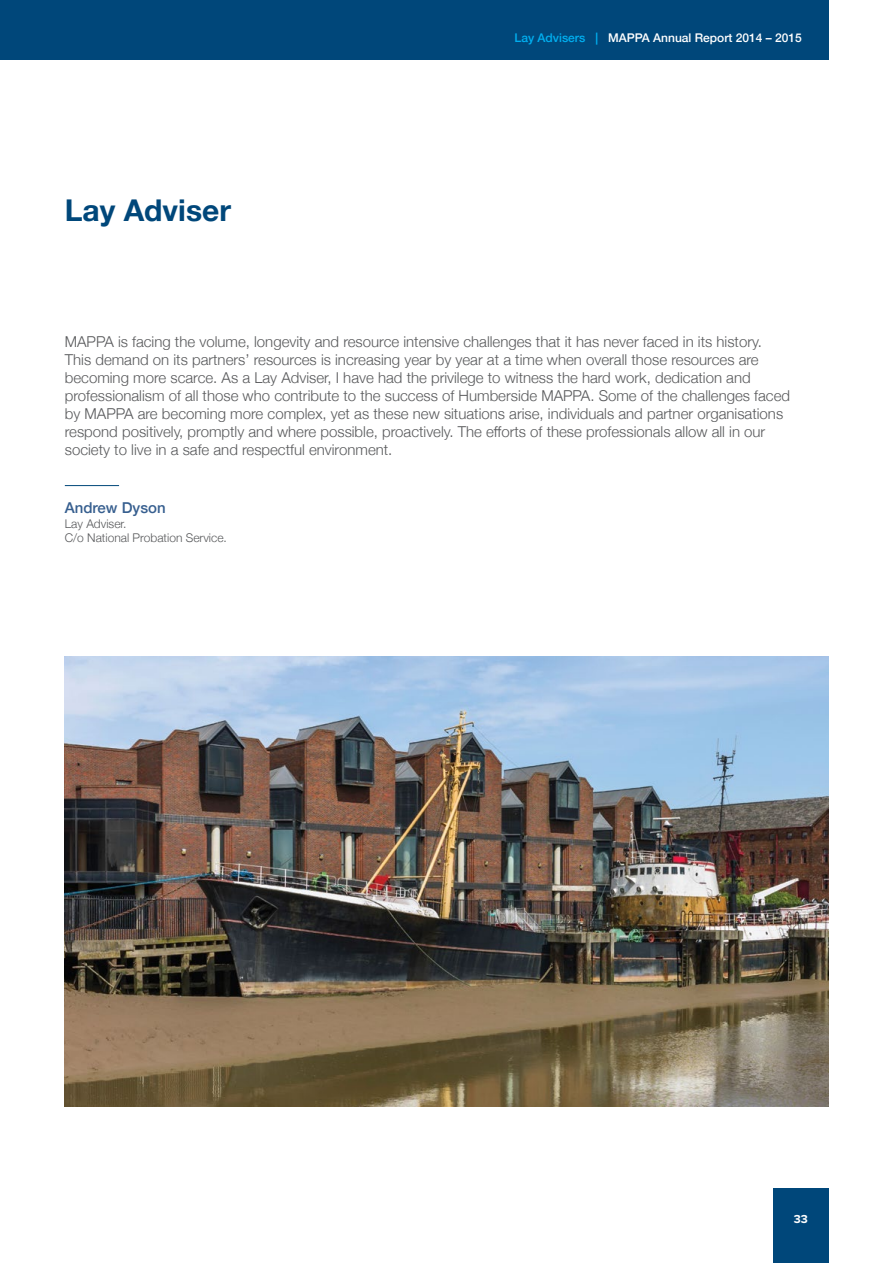
<style>
.page{position:relative;width:893px;height:1263px;background:#fff}
.page>*{position:absolute;margin:0;border:0;box-sizing:border-box;transform-origin:0 0}
.t1{font:700 30px "Helvetica Neue";color:#00477a}
.t2{font:300 15px/18px "Helvetica Neue";color:#58595b}
.t3{font:500 15px "Helvetica Neue";color:#375f8f}
.t4{font:300 12px/14.4px "Helvetica Neue";color:#58595b}
.t5{font:500 12px "Helvetica Neue";color:#fff}
.t6{font:500 12px "Helvetica Neue";color:#00aeef}
.t7{font:700 12px "Proxima Nova";color:#fff}
.s1{color:#00aeef}
.s2{font-weight:700;color:#00aeef}
</style>
<div class="page">
<div style="left:773px;top:1188px;width:55px;height:75px;background:#00477a"></div>
<div style="left:0;top:0;width:828px;height:60px;background:#00477a"></div>
<img style="left:65px;top:656px;width:763px;height:451px">
<hr style="left:65px;top:485px;width:54px;height:1px;background:#00477a">
<h1 class="t1" style="left:65px;top:187px;width:168px">Lay Adviser</h1>
<p class="t5" style="left:514px;top:28px;width:289px"><span class="s1">Lay Advisers</span> <span class="s2">|</span> MAPPA Annual Report 2014 – 2015</p>
<p class="t6" style="left:477px;top:28px;width:109px">&lt;&lt;page title here&gt;&gt;</p>
<p class="t2" style="left:65px;top:331px;width:727px">MAPPA is facing the volume, longevity and resource intensive challenges that it has never faced in its history.<br>This demand on its partners’ resources is increasing year by year at a time when overall those resources are becoming more scarce. As a Lay Adviser, I have had the privilege to witness the hard work, dedication and professionalism of all those who contribute to the success of Humberside MAPPA. Some of the challenges faced by MAPPA are becoming more complex, yet as these new situations arise, individuals and partner organisations respond positively, promptly and where possible, proactively. The efforts of these professionals allow all in our society to live in a safe and respectful environment.</p>
<p class="t3" style="left:65px;top:496px;width:102px">Andrew Dyson</p>
<p class="t4" style="left:65px;top:515px;width:164px">Lay Adviser.<br>C/o National Probation Service.</p>
<p class="t7" style="left:794px;top:1213px;width:16px">33</p>
</div>
